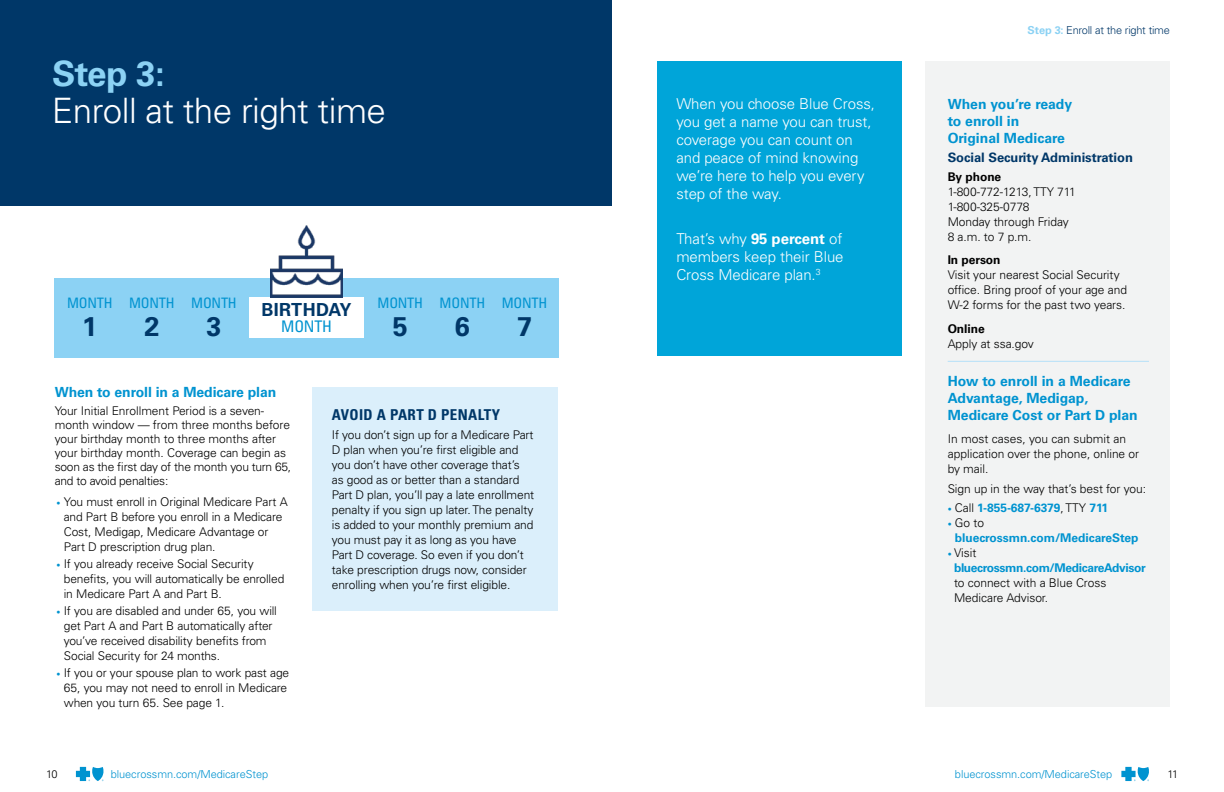
<style>
.page{position:relative;width:1224px;height:792px;background:#fff}
.page>*{position:absolute;margin:0;border:0;box-sizing:border-box;transform-origin:0 0}
.t1{font:300 35px/37px "Univers LT Std";letter-spacing:-.015em;color:#fff}
.t2{font:700 27px "Univers LT Std";color:#003768}
.t3{font:700 18px "Univers LT Std";letter-spacing:.02em;color:#003768}
.t4{font:condensed 16px "Univers LT Std";letter-spacing:-.015em;color:#0093d0}
.t5{font:300 15px/18px "Univers LT Std";letter-spacing:-.005em;color:#fff}
.t6{font:700 condensed 15px "Univers LT Std";letter-spacing:.025em;color:#003768}
.t7{font:condensed 14.4px "Univers LT Std";letter-spacing:-.015em;color:#0093d0}
.t8{font:700 14px/17px "Univers LT Std";color:#0093d0}
.t9{font:700 13px "Univers LT Std";letter-spacing:-.005em;color:#003768}
.t10{font:300 12px/15px "Univers LT Std";letter-spacing:-.01em;color:#000}
.t11{font:700 12px/15px "Univers LT Std";letter-spacing:-.005em;color:#0093d0}
.t12{font:700 12px "Univers LT Std";letter-spacing:-.005em;color:#000}
.t13{font:300 11px "Univers LT Std";letter-spacing:-.005em;color:#0093d0}
.t14{font:300 11px "Univers LT Std";letter-spacing:-.02em;color:#003768}
.t15{font:300 11px "Univers LT Std";color:#000}
.s1{font-weight:700;color:#8cd2f4}
.s2{font-size:8px;color:#0093d0}
.s3{font-weight:700}
.s4{font-weight:300;font-size:8px}
.s5{font-weight:300;color:#000}
.s6{font-weight:700;color:#0093d0}
</style>
<div class="page">
<div style="left:925px;top:61px;width:245px;height:646px;background:#f2f3f3"></div>
<div style="left:657px;top:61px;width:245px;height:294px;background:#00a5d9"></div>
<div style="left:55px;top:279px;width:504px;height:79px;background:#8cd2f4"></div>
<div style="left:249px;top:298px;width:115px;height:40px;background:#fff"></div>
<div style="left:0;top:0;width:612px;height:206px;background:#003768"></div>
<hr style="left:948px;top:361px;width:201px;height:1px;background:#b5e0f8">
<div style="left:313px;top:387px;width:245px;height:224px;background:#dbeffb"></div>
<img style="left:270px;top:225px;width:73px;height:73px">
<svg style="left:1121px;top:767px;width:28px;height:14px"></svg>
<svg style="left:76px;top:767px;width:28px;height:14px"></svg>
<h2 class="t1" style="left:52px;top:55px;width:336px"><span class="s1">Step 3:<br></span>Enroll at the right time</h2>
<p class="t7" style="left:67px;top:294px;width:47px">MONTH</p>
<p class="t2" style="left:82px;top:311px;width:17px">1</p>
<p class="t7" style="left:129px;top:294px;width:47px">MONTH</p>
<p class="t2" style="left:144px;top:311px;width:17px">2</p>
<p class="t7" style="left:191px;top:294px;width:47px">MONTH</p>
<p class="t2" style="left:207px;top:311px;width:17px">3</p>
<p class="t3" style="left:262px;top:299px;width:92px">BIRTHDAY</p>
<p class="t4" style="left:281px;top:316px;width:52px">MONTH</p>
<p class="t7" style="left:378px;top:294px;width:47px">MONTH</p>
<p class="t2" style="left:393px;top:311px;width:17px">5</p>
<p class="t7" style="left:440px;top:294px;width:47px">MONTH</p>
<p class="t2" style="left:455px;top:311px;width:17px">6</p>
<p class="t7" style="left:502px;top:294px;width:47px">MONTH</p>
<p class="t2" style="left:517px;top:311px;width:17px">7</p>
<h3 class="t8" style="left:55px;top:384px;width:223px">When to enroll in a Medicare plan</h3>
<p class="t10" style="left:55px;top:404px;width:238px;line-height:14px">Your Initial Enrollment Period is a seven&shy;month window — from three months before your birthday month to three months after your birthday month. Coverage can begin as soon as the first day of the month you turn 65, and to avoid penalties:</p>
<p class="t10" style="left:64px;top:495px;width:225px;text-indent:-7px"><span class="s2">•</span> You must enroll in Original Medicare Part A and Part B before you enroll in a Medicare Cost, Medigap, Medicare Advantage or Part D prescription drug plan.</p>
<p class="t10" style="left:64px;top:556px;width:222px;text-indent:-7px"><span class="s2">•</span> If you already receive Social Security benefits, you will automatically be enrolled in Medicare Part A and Part B.</p>
<p class="t10" style="left:64px;top:603px;width:215px;text-indent:-7px"><span class="s2">•</span> If you are disabled and under 65, you will get Part A and Part B automatically after you’ve received disability benefits from Social Security for 24 months.</p>
<p class="t10" style="left:64px;top:665px;width:227px;text-indent:-7px"><span class="s2">•</span> If you or your spouse plan to work past age<br>65, you may not need to enroll in Medicare when you turn 65. See page 1.</p>
<h3 class="t6" style="left:332px;top:405px;width:170px">AVOID A PART D PENALTY</h3>
<p class="t10" style="left:332px;top:427px;width:204px">If you don’t sign up for a Medicare Part D plan when you’re first eligible and you don’t have other coverage that’s as good as or better than a standard Part D plan, you’ll pay a late enrollment penalty if you sign up later. The penalty is added to your monthly premium and you must pay it as long as you have Part D coverage. So even if you don’t take prescription drugs now, consider enrolling when you’re first eligible.</p>
<p class="t5" style="left:676px;top:95px;width:200px">When you choose Blue Cross, you get a name you can trust, coverage you can count on and peace of mind knowing we’re here to help you every step of the way.</p>
<p class="t5" style="left:676px;top:230px;width:169px;text-align:justify">That’s why <span class="s3">95 percent</span> of members keep their Blue Cross Medicare plan.<sup>3</sup></p>
<p class="t14" style="left:1028px;top:24px;width:144px"><span class="s1">Step 3:</span> Enroll at the right time</p>
<h3 class="t8" style="left:948px;top:95px;width:126px">When you’re ready to enroll in<br>Original Medicare</h3>
<h4 class="t9" style="left:948px;top:149px;width:187px">Social Security Administration</h4>
<h5 class="t12" style="left:948px;top:169px;width:55px">By phone</h5>
<p class="t10" style="left:948px;top:184px;width:130px">1-800-772-1213, TTY 711</p>
<p class="t10" style="left:948px;top:199px;width:83px">1-800-325-0778</p>
<p class="t10" style="left:948px;top:214px;width:123px">Monday through Friday</p>
<p class="t10" style="left:948px;top:229px;width:85px">8 a.m. to 7 p.m.</p>
<h5 class="t12" style="left:948px;top:253px;width:54px">In person</h5>
<p class="t10" style="left:948px;top:267px;width:181px">Visit your nearest Social Security office. Bring proof of your age and<br>W-2 forms for the past two years.</p>
<h5 class="t12" style="left:948px;top:321px;width:39px">Online</h5>
<p class="t10" style="left:948px;top:336px;width:88px">Apply at ssa.gov</p>
<h3 class="t8" style="left:948px;top:373px;width:192px">How to enroll in a Medicare<br>Advantage, Medigap,<br>Medicare Cost or Part D plan</h3>
<p class="t10" style="left:948px;top:431px;width:193px">In most cases, you can submit an application over the phone, online or by mail.</p>
<p class="t10" style="left:948px;top:481px;width:200px">Sign up in the way that’s best for you:</p>
<p class="t11" style="left:948px;top:500px;width:162px"><span class="s4">•</span> <span class="s5">Call</span> 1-855-687-6379<span class="s5">, TTY</span> 711</p>
<p class="t11" style="left:955px;top:515px;width:185px;text-indent:-7px"><span class="s4">•</span> <span class="s5">Go to </span>bluecrossmn.com/MedicareStep</p>
<p class="t10" style="left:954px;top:545px;width:193px;text-indent:-6px"><span class="s2">•</span> Visit <span class="s6">bluecrossmn.com/MedicareAdvisor </span>to connect with a Blue Cross<br>Medicare Advisor.</p>
<p class="t15" style="left:46px;top:767px;width:13px">10</p>
<p class="t13" style="left:111px;top:767px;width:159px">bluecrossmn.com/MedicareStep</p>
<p class="t15" style="left:1167px;top:767px;width:12px">11</p>
<p class="t13" style="left:955px;top:767px;width:159px">bluecrossmn.com/MedicareStep</p>
</div>
